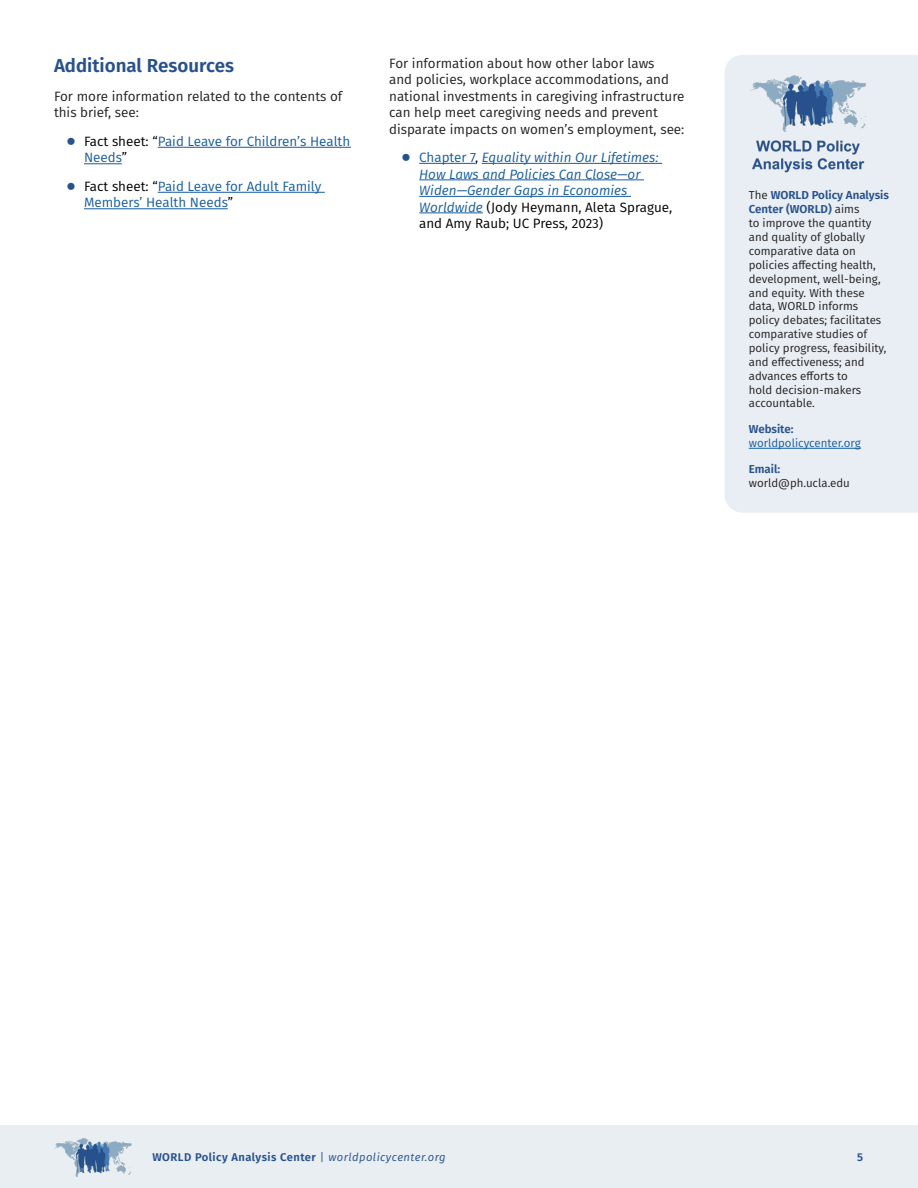
<style>
.page{position:relative;width:918px;height:1188px;background:#fff}
.page>*{position:absolute;margin:0;border:0;box-sizing:border-box;transform-origin:0 0}
.Header_1{font:600 18.75px "Fira Sans";color:#27518d}
.t1{font:13.5px/16.5px "Fira Sans";color:#231f20}
.t2{font:italic 13.5px/16.5px "Fira Sans";color:#175d9e}
.t3{font:13.5px/16.5px "Fira Sans";color:#175d9e}
.t4{font:11.55px/13.8px "Fira Sans";color:#231f20}
.t5{font:11.55px/13.8px "Fira Sans";color:#175d9e}
.t6{font:600 11.25px "Fira Sans";letter-spacing:.04em;color:#27518d}
.s1{font-family:"Arial";font-weight:700;font-style:normal;font-size:16.5px;color:#27518d}
.s2{font-style:normal}
.s3{font-style:normal;color:#000}
.s4{font-family:"Arial";font-weight:700;font-size:16.5px;color:#27518d}
.s5{color:#000}
.s6{font-weight:600;color:#27518d}
.s7{font-weight:400}
.s8{font-weight:400;font-style:italic}
</style>
<div class="page">
<div style="left:0;top:1125px;width:918px;height:63px;background:#e8eef2"></div>
<img style="left:54px;top:1138px;width:78px;height:39px">
<hr style="left:158px;top:147px;width:193px;height:1px;background:#175d9e">
<hr style="left:84px;top:163px;width:38px;height:1px;background:#175d9e">
<hr style="left:158px;top:192px;width:167px;height:1px;background:#175d9e">
<hr style="left:84px;top:208px;width:144px;height:1px;background:#175d9e">
<div style="left:724px;top:55px;width:194px;height:458px;background:#e8eef3"></div>
<img style="left:750px;top:75px;width:117px;height:98px">
<hr style="left:749px;top:448px;width:112px;height:1px;background:#175d9e">
<hr style="left:419px;top:163px;width:56px;height:1px;background:#175d9e">
<hr style="left:482px;top:163px;width:180px;height:1px;background:#175d9e">
<hr style="left:419px;top:180px;width:225px;height:1px;background:#175d9e">
<hr style="left:419px;top:196px;width:212px;height:1px;background:#175d9e">
<hr style="left:419px;top:213px;width:64px;height:1px;background:#175d9e">
<p class="t1" style="left:389px;top:54px;width:297px">For information about how other labor laws<br>and policies, workplace accommodations, and national investments in caregiving infrastructure can help meet caregiving needs and prevent disparate impacts on women’s employment, see:</p>
<p class="t2" style="left:419px;top:149px;width:254px;text-indent:-18px"><span class="s1">●</span> <span class="s2">Chapter 7</span><span class="s3">,</span> Equality within Our Lifetimes:<br>How Laws and Policies Can Close—or Widen—Gender Gaps in Economies Worldwide <span class="s3">(Jody Heymann, Aleta Sprague, and Amy Raub; UC Press, 2023)</span></p>
<p class="Header_1" style="left:54px;top:51px;width:182px">Additional Resources</p>
<p class="t1" style="left:54px;top:88px;width:290px">For more information related to the contents of this brief, see:</p>
<p class="t3" style="left:84px;top:133px;width:268px;text-indent:-18px"><span class="s4">●</span> <span class="s5">Fact sheet: “</span>Paid Leave for Children’s Health<br>Needs<span class="s5">”</span></p>
<p class="t3" style="left:84px;top:178px;width:239px;text-indent:-18px"><span class="s4">●</span> <span class="s5">Fact sheet: “</span>Paid Leave for Adult Family<br>Members’ Health Needs<span class="s5">”</span></p>
<p class="t4" style="left:749px;top:188px;width:142px">The <span class="s6">WORLD Policy Analysis<br>Center (WORLD)</span> aims<br>to improve the quantity and quality of globally comparative data on policies affecting health, development, well-being, and equity. With these data, WORLD informs policy debates; facilitates comparative studies of policy progress, feasibility, and effectiveness; and advances efforts to<br>hold decision-makers accountable.</p>
<p class="t5" style="left:749px;top:422px;width:113px"><span class="s6">Website: </span>worldpolicycenter.org</p>
<p class="t4" style="left:749px;top:462px;width:103px"><span class="s6">Email: </span>world@ph.ucla.edu</p>
<p class="t6" style="left:152px;top:1148px;width:295px">WORLD Policy Analysis Center <span class="s7">|</span> <span class="s8">worldpolicycenter.org</span></p>
<p class="t6" style="left:857px;top:1148px;width:7px">5</p>
</div>
